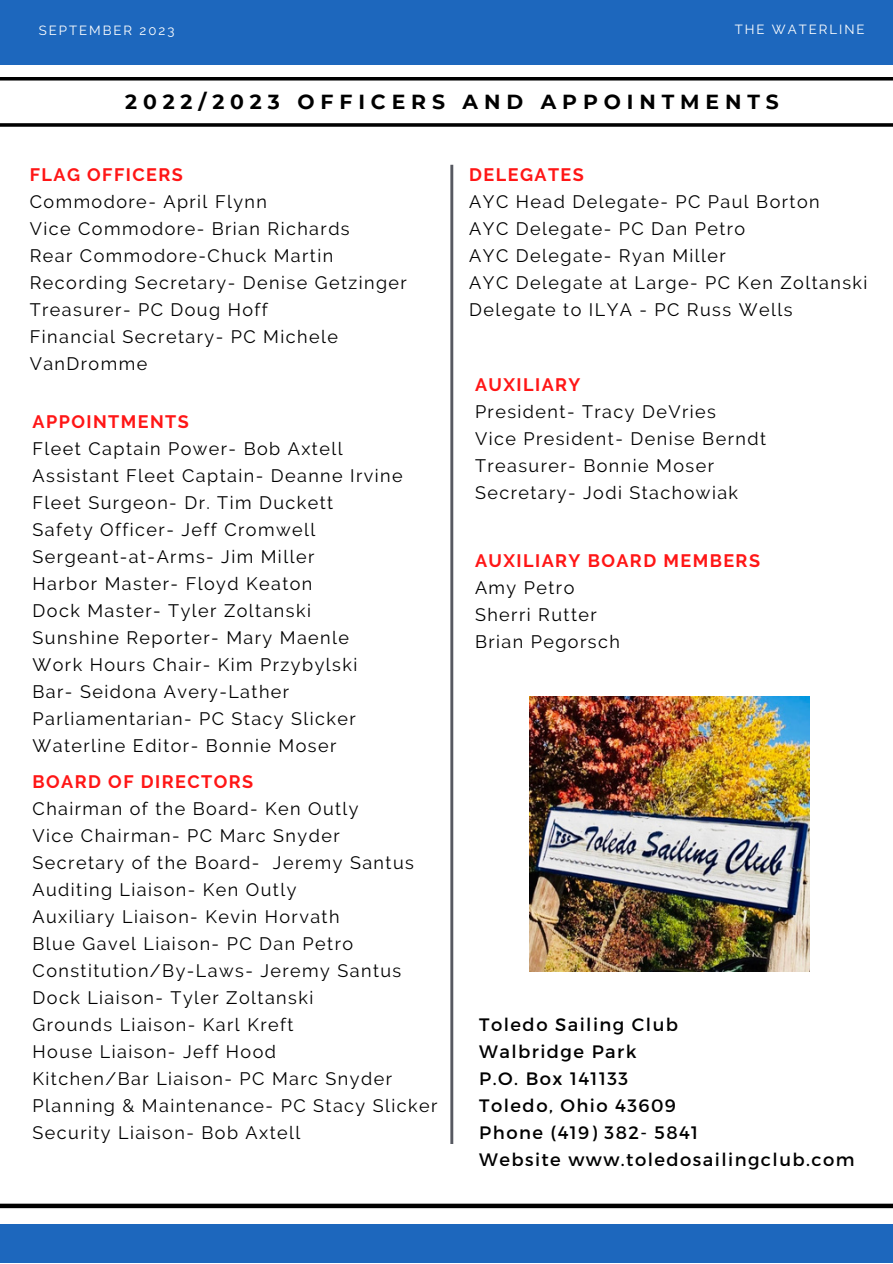
<style>
.page{position:relative;width:893px;height:1264px;background:#fff}
.page>*{position:absolute;margin:0;border:0;box-sizing:border-box;transform-origin:0 0}
.t1{font:700 20.4px "Montserrat";letter-spacing:.29em;color:#000}
.t2{font:18px/27px "Raleway";letter-spacing:.08em;color:#000}
.t3{font:18px "Montserrat";letter-spacing:.08em;color:#000}
.t4{font:700 18px "Raleway";letter-spacing:.08em;color:#ff1616}
.t5{font:13.2px "Raleway";letter-spacing:.15em;color:#fff}
</style>
<div class="page">
<div style="left:0;top:0;width:892px;height:64px;background:#1d67bd"></div>
<svg style="left:0;top:123px;width:892px;height:4px;background:#1c1c1c"></svg>
<svg style="left:450px;top:165px;width:3px;height:979px;background:#6c6e75"></svg>
<img style="left:529px;top:696px;width:280px;height:275px">
<div style="left:0;top:1224px;width:892px;height:38px;background:#1d67bd"></div>
<svg style="left:0;top:77px;width:892px;height:4px;background:#1d1d1d"></svg>
<div style="left:0;top:1203px;width:892px;height:5px;background:#000"></div>
<p class="t5" style="left:39px;top:23px;width:137px">SEPTEMBER 2023</p>
<p class="t5" style="left:734px;top:22px;width:131px">THE WATERLINE</p>
<p class="t1" style="left:125px;top:89px;width:655px">2022/2023 OFFICERS AND APPOINTMENTS</p>
<p class="t4" style="left:30px;top:164px;width:155px">FLAG OFFICERS</p>
<p class="t2" style="left:30px;top:188px;width:239px">Commodore- April Flynn</p>
<p class="t2" style="left:30px;top:215px;width:321px">Vice Commodore- Brian Richards</p>
<p class="t2" style="left:30px;top:242px;width:305px">Rear Commodore-Chuck Martin</p>
<p class="t2" style="left:30px;top:269px;width:378px">Recording Secretary- Denise Getzinger</p>
<p class="t2" style="left:30px;top:296px;width:239px">Treasurer- PC Doug Hoff</p>
<p class="t2" style="left:30px;top:323px;width:309px">Financial Secretary- PC Michele<br>VanDromme</p>
<p class="t4" style="left:33px;top:411px;width:158px">APPOINTMENTS</p>
<p class="t2" style="left:33px;top:435px;width:311px">Fleet Captain Power- Bob Axtell</p>
<p class="t2" style="left:33px;top:462px;width:372px">Assistant Fleet Captain- Deanne Irvine</p>
<p class="t2" style="left:33px;top:489px;width:302px">Fleet Surgeon- Dr. Tim Duckett</p>
<p class="t2" style="left:33px;top:516px;width:284px">Safety Officer- Jeff Cromwell</p>
<p class="t2" style="left:33px;top:543px;width:283px">Sergeant-at-Arms- Jim Miller</p>
<p class="t2" style="left:33px;top:570px;width:281px">Harbor Master- Floyd Keaton</p>
<p class="t2" style="left:33px;top:597px;width:280px">Dock Master- Tyler Zoltanski</p>
<p class="t2" style="left:33px;top:624px;width:318px">Sunshine Reporter- Mary Maenle</p>
<p class="t2" style="left:33px;top:651px;width:326px">Work Hours Chair- Kim Przybylski</p>
<p class="t2" style="left:33px;top:678px;width:258px">Bar- Seidona Avery-Lather</p>
<p class="t2" style="left:33px;top:705px;width:325px">Parliamentarian- PC Stacy Slicker</p>
<p class="t2" style="left:33px;top:732px;width:305px">Waterline Editor- Bonnie Moser</p>
<p class="t4" style="left:33px;top:771px;width:222px">BOARD OF DIRECTORS</p>
<p class="t2" style="left:33px;top:795px;width:327px">Chairman of the Board- Ken Outly</p>
<p class="t2" style="left:33px;top:822px;width:308px">Vice Chairman- PC Marc Snyder</p>
<p class="t2" style="left:33px;top:849px;width:383px">Secretary of the Board- Jeremy Santus</p>
<p class="t2" style="left:33px;top:876px;width:265px">Auditing Liaison- Ken Outly</p>
<p class="t2" style="left:33px;top:903px;width:308px">Auxiliary Liaison- Kevin Horvath</p>
<p class="t2" style="left:33px;top:930px;width:322px">Blue Gavel Liaison- PC Dan Petro</p>
<p class="t2" style="left:33px;top:957px;width:370px">Constitution/By-Laws- Jeremy Santus</p>
<p class="t2" style="left:33px;top:984px;width:282px">Dock Liaison- Tyler Zoltanski</p>
<p class="t2" style="left:33px;top:1011px;width:262px">Grounds Liaison- Karl Kreft</p>
<p class="t2" style="left:33px;top:1038px;width:245px">House Liaison- Jeff Hood</p>
<p class="t2" style="left:33px;top:1065px;width:361px">Kitchen/Bar Liaison- PC Marc Snyder</p>
<p class="t2" style="left:33px;top:1092px;width:406px">Planning &amp; Maintenance- PC Stacy Slicker</p>
<p class="t2" style="left:33px;top:1119px;width:269px">Security Liaison- Bob Axtell</p>
<p class="t4" style="left:469px;top:164px;width:116px">DELEGATES</p>
<p class="t2" style="left:469px;top:188px;width:352px">AYC Head Delegate- PC Paul Borton</p>
<p class="t2" style="left:469px;top:215px;width:277px">AYC Delegate- PC Dan Petro</p>
<p class="t2" style="left:469px;top:242px;width:258px">AYC Delegate- Ryan Miller</p>
<p class="t2" style="left:469px;top:269px;width:400px">AYC Delegate at Large- PC Ken Zoltanski</p>
<p class="t2" style="left:469px;top:296px;width:324px">Delegate to ILYA - PC Russ Wells</p>
<p class="t4" style="left:475px;top:374px;width:107px">AUXILIARY</p>
<p class="t2" style="left:475px;top:398px;width:242px">President- Tracy DeVries</p>
<p class="t2" style="left:475px;top:425px;width:292px">Vice President- Denise Berndt</p>
<p class="t2" style="left:475px;top:452px;width:240px">Treasurer- Bonnie Moser</p>
<p class="t2" style="left:475px;top:479px;width:264px">Secretary- Jodi Stachowiak</p>
<p class="t4" style="left:475px;top:550px;width:286px">AUXILIARY BOARD MEMBERS</p>
<p class="t2" style="left:475px;top:574px;width:101px">Amy Petro</p>
<p class="t2" style="left:475px;top:601px;width:123px">Sherri Rutter</p>
<p class="t2" style="left:475px;top:628px;width:146px">Brian Pegorsch</p>
<p class="t3" style="left:479px;top:1013px;width:200px">Toledo Sailing Club</p>
<p class="t3" style="left:479px;top:1040px;width:159px">Walbridge Park</p>
<p class="t3" style="left:479px;top:1067px;width:150px">P.O. Box 141133</p>
<p class="t3" style="left:479px;top:1094px;width:198px">Toledo, Ohio 43609</p>
<p class="t3" style="left:479px;top:1120px;width:220px">Phone (419) 382- 5841</p>
<p class="t3" style="left:479px;top:1147px;width:377px">Website www.toledosailingclub.com</p>
</div>
